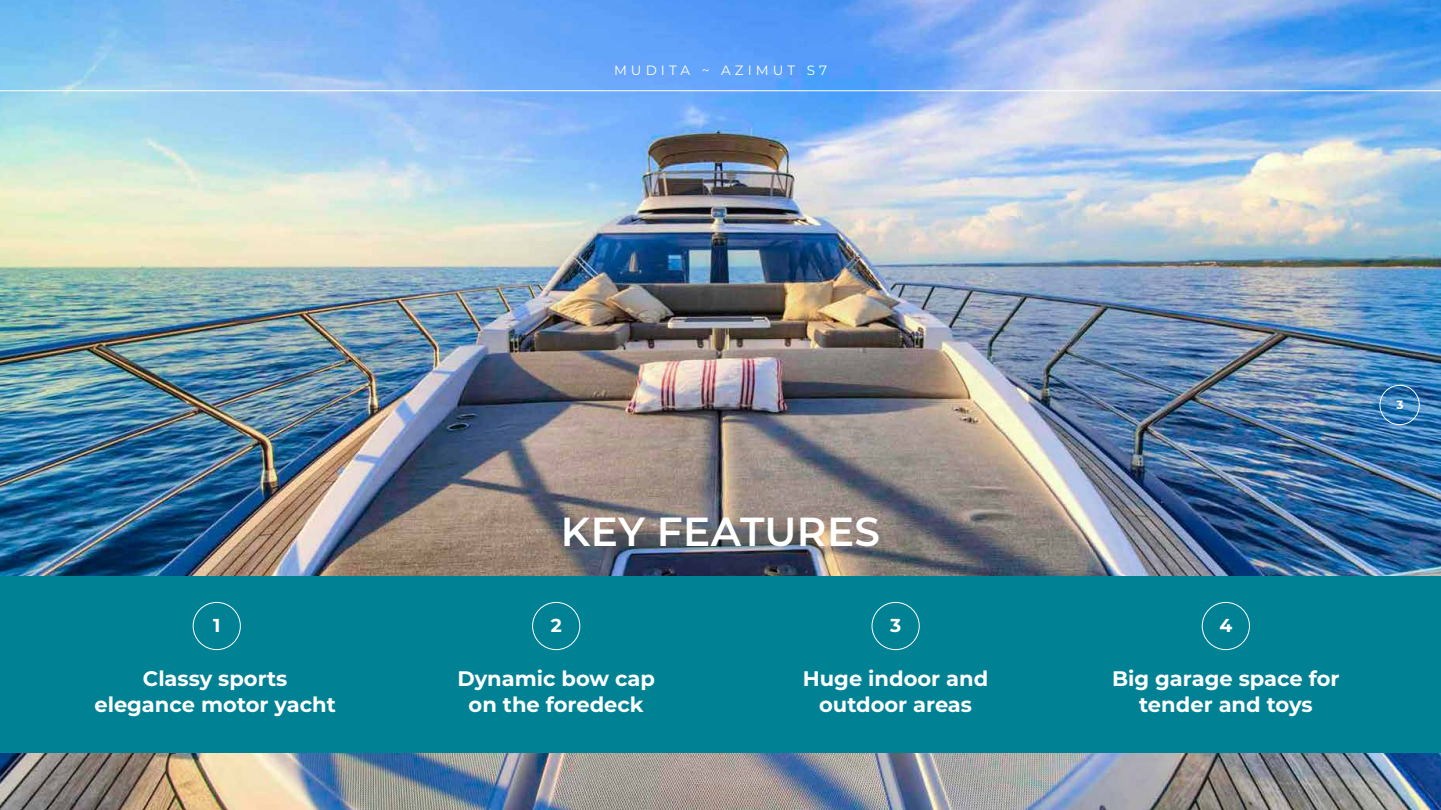
<style>
.page{position:relative;width:1441px;height:810px;background:#fff}
.page>*{position:absolute;margin:0;border:0;box-sizing:border-box;transform-origin:0 0}
.t1{font:600 40.5px "Montserrat";letter-spacing:.01em;color:#fff}
.t2{font:700 21px/25.7px "Montserrat";color:#fff;text-align:center}
.t3{font:700 18.75px "Montserrat";color:#fff}
.t4{font:13.5px "Montserrat";letter-spacing:.3em;color:#fff}
.t5{font:700 12px "Montserrat";color:#fff}
</style>
<div class="page">
<img style="left:0;top:0;width:1440px;height:810px">
<div style="left:0;top:576px;width:1440px;height:177px;background:#008294"></div>
<div style="left:193px;top:602px;width:48px;height:48px;border:1px solid #fff;border-radius:50%"></div>
<div style="left:532px;top:602px;width:48px;height:48px;border:1px solid #fff;border-radius:50%"></div>
<div style="left:871px;top:602px;width:48px;height:48px;border:1px solid #fff;border-radius:50%"></div>
<div style="left:1379px;top:385px;width:40px;height:40px;border:1px solid #fff;border-radius:50%"></div>
<hr style="left:0;top:90px;width:1440px;height:1px;background:#fff">
<div style="left:1201px;top:602px;width:48px;height:48px;border:1px solid #fff;border-radius:50%"></div>
<p class="t4" style="left:614px;top:61px;width:214px">MUDITA ~ AZIMUT S7</p>
<h1 class="t1" style="left:560px;top:503px;width:321px">KEY FEATURES</h1>
<p class="t3" style="left:213px;top:612px;width:9px">1</p>
<p class="t3" style="left:550px;top:612px;width:13px">2</p>
<p class="t3" style="left:889px;top:612px;width:13px">3</p>
<p class="t2" style="left:94px;top:665px;width:243px">Classy sports elegance motor yacht</p>
<p class="t2" style="left:457px;top:665px;width:199px">Dynamic bow cap on the foredeck</p>
<p class="t2" style="left:802px;top:665px;width:187px">Huge indoor and outdoor areas</p>
<p class="t5" style="left:1396px;top:396px;width:9px">3</p>
<p class="t3" style="left:1219px;top:612px;width:14px">4</p>
<p class="t2" style="left:1111px;top:665px;width:229px">Big garage space for tender and toys</p>
</div>
